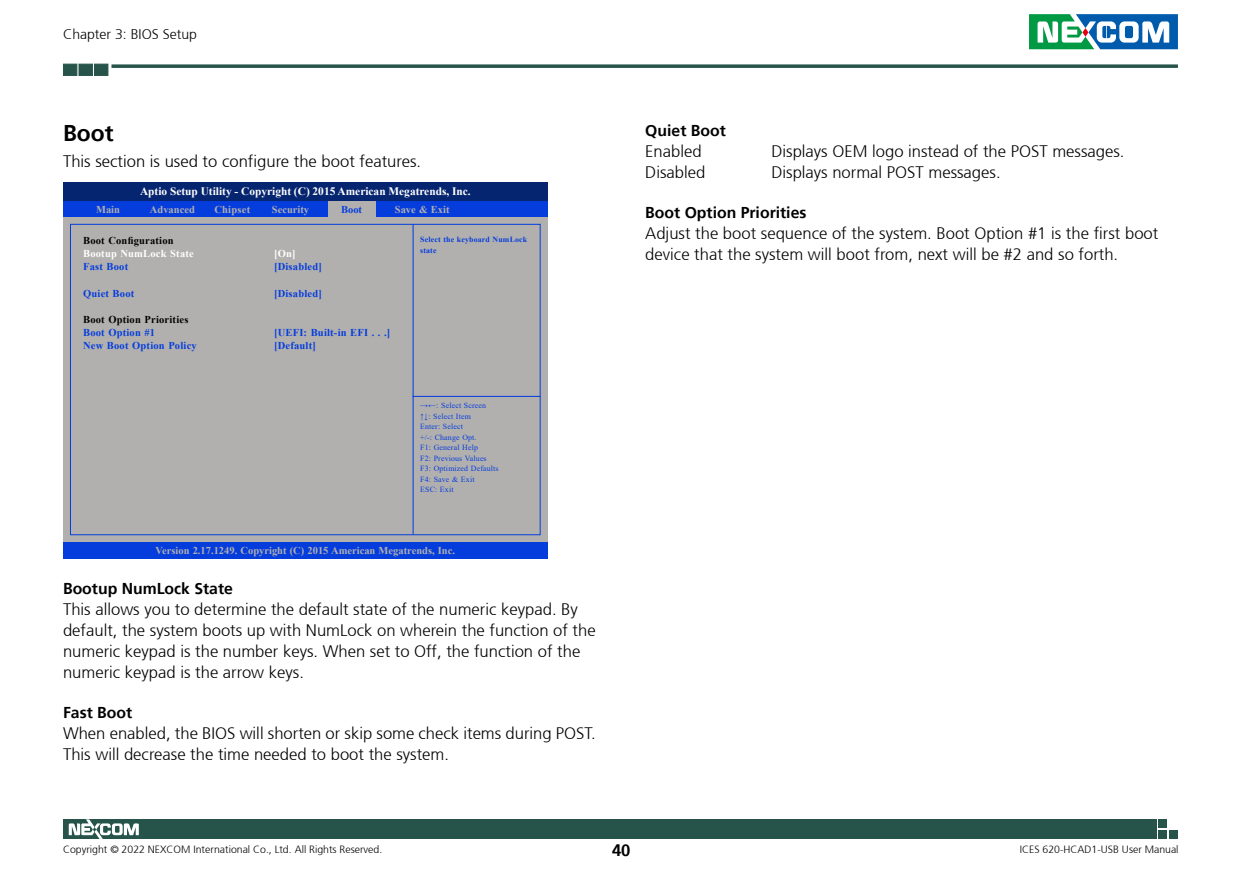
<style>
.page{position:relative;width:1241px;height:874px;background:#fff}
.page>*{position:absolute;margin:0;border:0;box-sizing:border-box;transform-origin:0 0}
.t1{font:700 22.75px "Frutiger 65";color:#000}
.t2{font:300 16.62px/21px "Frutiger 45";color:#000}
.t3{font:700 16.62px "Frutiger 65";color:#000}
.t4{font:700 15.75px "Frutiger 65";color:#000}
.t5{font:300 14px "Frutiger 45";color:#000}
.t6{font:700 11.38px "Times New Roman";color:#fff}
.t7{font:700 10.5px/13.1px "Times New Roman";letter-spacing:.02em;color:#053ddd}
.t8{font:300 10.5px "Frutiger 45";color:#000}
.t9{font:700 10.5px "Times New Roman";color:#b2b0ae}
.t10{font:700 10.5px "Times New Roman";letter-spacing:.02em;color:#000}
.t11{font:700 10.5px "Times New Roman";letter-spacing:.02em;color:#fff}
.t12{font:700 10.5px "Times New Roman";letter-spacing:.02em;color:#b2b0ae}
.t13{font:7.88px/10.5px "Times New Roman";letter-spacing:.02em;color:#053ddd}
.t14{font:700 7.88px/10.5px "Times New Roman";letter-spacing:.02em;color:#053ddd}
</style>
<div class="page">
<svg style="left:111px;top:64px;width:1066px;height:4px;background:#40685f"></svg>
<div style="left:63px;top:64px;width:14px;height:12px;background:#26544a"></div>
<div style="left:79px;top:64px;width:14px;height:12px;background:#26544a"></div>
<div style="left:94px;top:64px;width:14px;height:12px;background:#26544a"></div>
<svg style="left:1029px;top:14px;width:148px;height:35px"></svg>
<div style="left:1157px;top:819px;width:9px;height:8px;background:#26544a"></div>
<div style="left:1157px;top:829px;width:9px;height:9px;background:#26544a"></div>
<div style="left:1168px;top:829px;width:9px;height:9px;background:#26544a"></div>
<div style="left:63px;top:819px;width:1093px;height:19px;background:#26544a"></div>
<svg style="left:69px;top:819px;width:70px;height:19px"></svg>
<div style="left:63px;top:217px;width:484px;height:325px;background:#b2b0ae"></div>
<div style="left:63px;top:199px;width:484px;height:18px;background:#053ddd"></div>
<hr style="left:412px;top:224px;width:1px;height:310px;background:#053ddd">
<div style="left:328px;top:200px;width:47px;height:18px;background:#b2b0ae"></div>
<div style="left:63px;top:542px;width:484px;height:16px;background:#053ddd"></div>
<div style="left:70px;top:224px;width:470px;height:311px;border:1px solid #053ddd"></div>
<div style="left:63px;top:182px;width:484px;height:18px;background:#062570"></div>
<hr style="left:412px;top:395px;width:128px;height:2px;background:#053ddd">
<p class="t5" style="left:63px;top:26px;width:135px">Chapter 3: BIOS Setup</p>
<h1 class="t1" style="left:63px;top:120px;width:52px">Boot</h1>
<p class="t2" style="left:63px;top:151px;width:359px">This section is used to configure the boot features.</p>
<p class="t6" style="left:140px;top:183px;width:332px">Aptio Setup Utility - Copyright (C) 2015 American Megatrends, Inc.</p>
<p class="t9" style="left:96px;top:201px;width:25px">Main</p>
<p class="t9" style="left:150px;top:201px;width:46px">Advanced</p>
<p class="t12" style="left:214px;top:201px;width:37px">Chipset</p>
<p class="t9" style="left:272px;top:202px;width:39px">Security</p>
<p class="t7" style="left:341px;top:202px;width:22px">Boot</p>
<p class="t9" style="left:395px;top:202px;width:56px">Save &amp; Exit</p>
<p class="t10" style="left:83px;top:233px;width:92px">Boot Configuration</p>
<p class="t11" style="left:83px;top:246px;width:112px">Bootup NumLock State</p>
<p class="t7" style="left:83px;top:260px;width:47px">Fast Boot</p>
<p class="t7" style="left:83px;top:286px;width:53px">Quiet Boot</p>
<p class="t10" style="left:83px;top:312px;width:107px">Boot Option Priorities</p>
<p class="t7" style="left:83px;top:325px;width:115px">Boot Option #1<br>New Boot Option Policy</p>
<p class="t11" style="left:274px;top:246px;width:23px">[On]</p>
<p class="t7" style="left:274px;top:260px;width:49px">[Disabled]</p>
<p class="t7" style="left:274px;top:286px;width:49px">[Disabled]</p>
<p class="t7" style="left:274px;top:325px;width:118px">[UEFI: Built-in EFI . . .] [Default]</p>
<p class="t14" style="left:420px;top:234px;width:108px">Select the keyboard NumLock state</p>
<p class="t13" style="left:420px;top:400px;width:80px">→←: Select Screen<br>↑↓: Select Item<br>Enter: Select<br>+/-: Change Opt.<br>F1: General Help<br>F2: Previous Values<br>F3: Optimized Defaults<br>F4: Save &amp; Exit<br>ESC: Exit</p>
<p class="t9" style="left:155px;top:542px;width:301px">Version 2.17.1249. Copyright (C) 2015 American Megatrends, Inc.</p>
<p class="t4" style="left:63px;top:578px;width:171px">Bootup NumLock State</p>
<p class="t2" style="left:63px;top:598px;width:534px">This allows you to determine the default state of the numeric keypad. By default, the system boots up with NumLock on wherein the function of the numeric keypad is the number keys. When set to Off, the function of the numeric keypad is the arrow keys.</p>
<p class="t4" style="left:63px;top:702px;width:71px">Fast Boot</p>
<p class="t2" style="left:63px;top:722px;width:534px">When enabled, the BIOS will shorten or skip some check items during POST.<br>This will decrease the time needed to boot the system.</p>
<p class="t4" style="left:645px;top:121px;width:82px">Quiet Boot</p>
<p class="t2" style="left:645px;top:141px;width:58px">Enabled</p>
<p class="t2" style="left:771px;top:141px;width:354px">Displays OEM logo instead of the POST messages.</p>
<p class="t2" style="left:645px;top:162px;width:62px">Disabled</p>
<p class="t2" style="left:771px;top:162px;width:231px">Displays normal POST messages.</p>
<p class="t4" style="left:645px;top:203px;width:163px">Boot Option Priorities</p>
<p class="t2" style="left:645px;top:223px;width:514px">Adjust the boot sequence of the system. Boot Option #1 is the first boot device that the system will boot from, next will be #2 and so forth.</p>
<p class="t8" style="left:63px;top:842px;width:321px">Copyright © 2022 NEXCOM International Co., Ltd. All Rights Reserved.</p>
<p class="t3" style="left:612px;top:840px;width:20px">40</p>
<p class="t8" style="left:1019px;top:842px;width:160px">ICES 620-HCAD1-USB User Manual</p>
</div>
